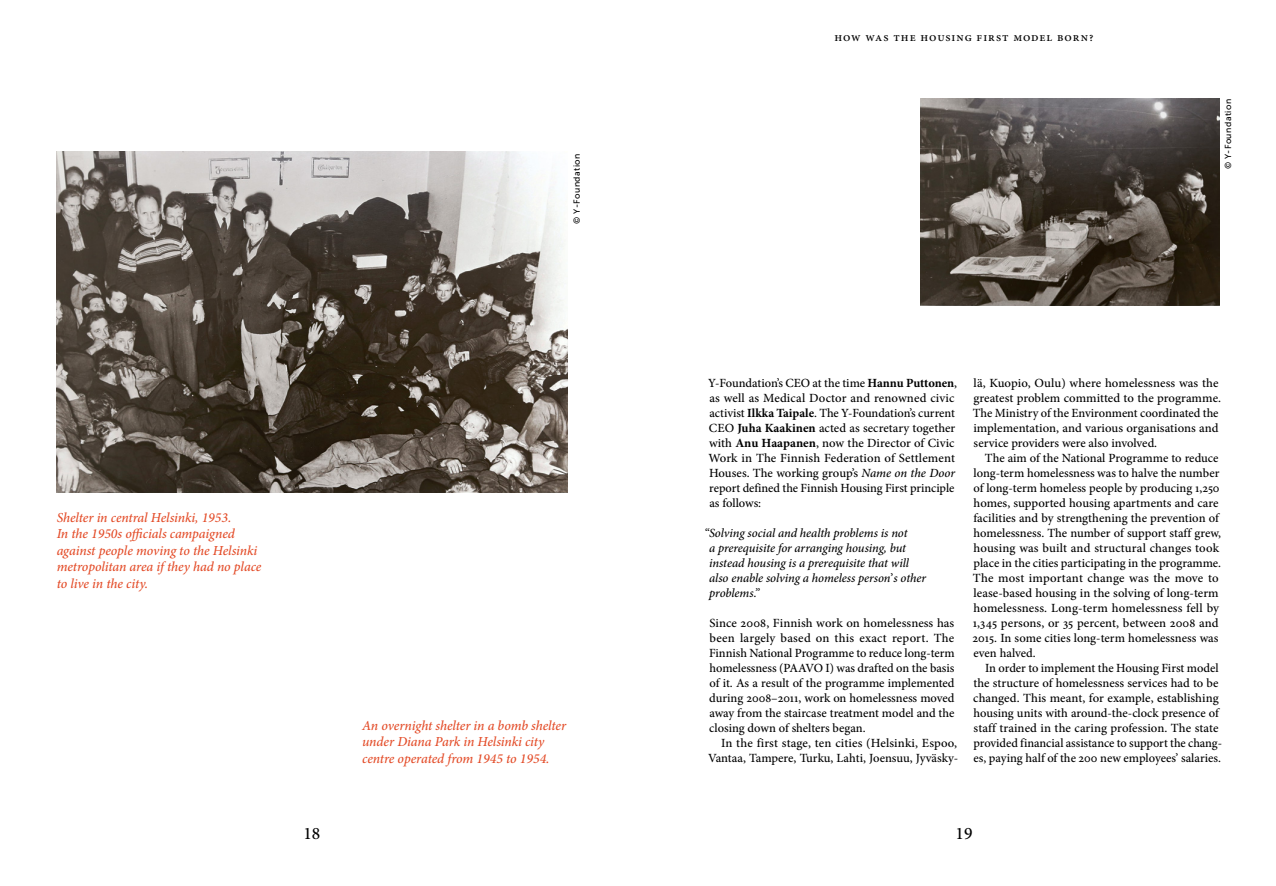
<style>
.page{position:relative;width:1276px;height:886px;background:#fff}
.page>*{position:absolute;margin:0;border:0;box-sizing:border-box;transform-origin:0 0}
.t1{font:500 17.5px "Minion Pro";color:#000}
.Kuvateksti{font:italic 500 13.75px/16.5px "Minion Pro";letter-spacing:-.01em;color:#e34a26}
.Leipis{font:500 12.5px/15px "Minion Pro";color:#000}
.Leipis_eka{font:500 12.5px/15px "Minion Pro";letter-spacing:-.005em;color:#000;text-align:justify}
.Leipis_lainaus_oikea{font:italic 500 12.5px/15px "Minion Pro";letter-spacing:-.01em;color:#000}
.Leipis-2{font:500 12.5px "Minion Pro";letter-spacing:.07em;color:#000}
.Source_vasen{font:8.75px "Museo Sans 500";letter-spacing:.05em;color:#000}
.s1{font-weight:700}
.s2{font-style:italic}
.s3{font-style:normal}
</style>
<div class="page">
<img style="left:57px;top:151px;width:510px;height:342px">
<img style="left:920px;top:98px;width:299px;height:208px">
<p class="Source_vasen" style="left:572px;top:224px;width:72px;rotate:-90deg">© Y-Foundation</p>
<p class="Leipis-2" style="left:834px;top:29px;width:260px">how was the housing first model born?</p>
<p class="Source_vasen" style="left:1223px;top:169px;width:72px;rotate:-90deg">© Y-Foundation</p>
<p class="Kuvateksti" style="left:57px;top:509px;width:206px">Shelter in central Helsinki, 1953.<br>In the 1950s officials campaigned against people moving to the Helsinki metropolitan area if they had no place to live in the city.</p>
<p class="Kuvateksti" style="left:362px;top:717px;width:205px">An overnight shelter in a bomb shelter under Diana Park in Helsinki city centre operated from 1945 to 1954.</p>
<p class="Leipis" style="left:708px;top:375px;width:250px">Y-Foundation’s CEO at the time <span class="s1">Hannu Puttonen</span>, as well as Medical Doctor and renowned civic activist <span class="s1">Ilkka Taipale</span>. The Y-Foundation’s current CEO <span class="s1">Juha Kaakinen</span> acted as secretary together with <span class="s1">Anu Haapanen</span>, now the Director of Civic Work in The Finnish Federation of Settlement Houses. The working group’s <span class="s2">Name on the Door </span>report defined the Finnish Housing First principle as follows:</p>
<p class="Leipis_lainaus_oikea" style="left:709px;top:525px;width:219px;text-indent:-5px">“Solving social and health problems is not<br>a prerequisite for arranging housing, but instead housing is a prerequisite that will also enable solving a homeless person<span class="s3">’</span>s other problems.”</p>
<p class="Leipis_eka" style="left:709px;top:615px;width:247px">Since 2008, Finnish work on homelessness has been largely based on this exact report. The Finnish National Programme to reduce long-term homelessness (PAAVO I) was drafted on the basis of it. As a result of the programme implemented during 2008–2011, work on homelessness moved away from the staircase treatment model and the closing down of shelters began.</p>
<p class="Leipis" style="left:708px;top:735px;width:251px;text-align:right">In the first stage, ten cities (Helsinki, Espoo,<br>Vantaa, Tampere, Turku, Lahti, Joensuu, Jyväsky-</p>
<p class="Leipis" style="left:973px;top:375px;width:250px">lä, Kuopio, Oulu) where homelessness was the greatest problem committed to the programme.<br>The Ministry of the Environment coordinated the implementation, and various organisations and service providers were also involved.</p>
<p class="Leipis" style="left:972px;top:450px;width:250px;text-indent:12px">The aim of the National Programme to reduce long-term homelessness was to halve the number of long-term homeless people by producing 1,250 homes, supported housing apartments and care facilities and by strengthening the prevention of homelessness. The number of support staff grew, housing was built and structural changes took place in the cities participating in the programme.<br>The most important change was the move to lease-based housing in the solving of long-term homelessness. Long-term homelessness fell by 1,345 persons, or 35 percent, between 2008 and 2015. In some cities long-term homelessness was even halved.</p>
<p class="Leipis" style="left:973px;top:660px;width:250px;text-indent:12px">In order to implement the Housing First model the structure of homelessness services had to be changed. This meant, for example, establishing housing units with around-the-clock presence of staff trained in the caring profession. The state provided financial assistance to support the chang&shy;es, paying half of the 200 new employees’ salaries.</p>
<h1 class="t1" style="left:303px;top:822px;width:18px">18</h1>
<h1 class="t1" style="left:955px;top:822px;width:18px">19</h1>
</div>
